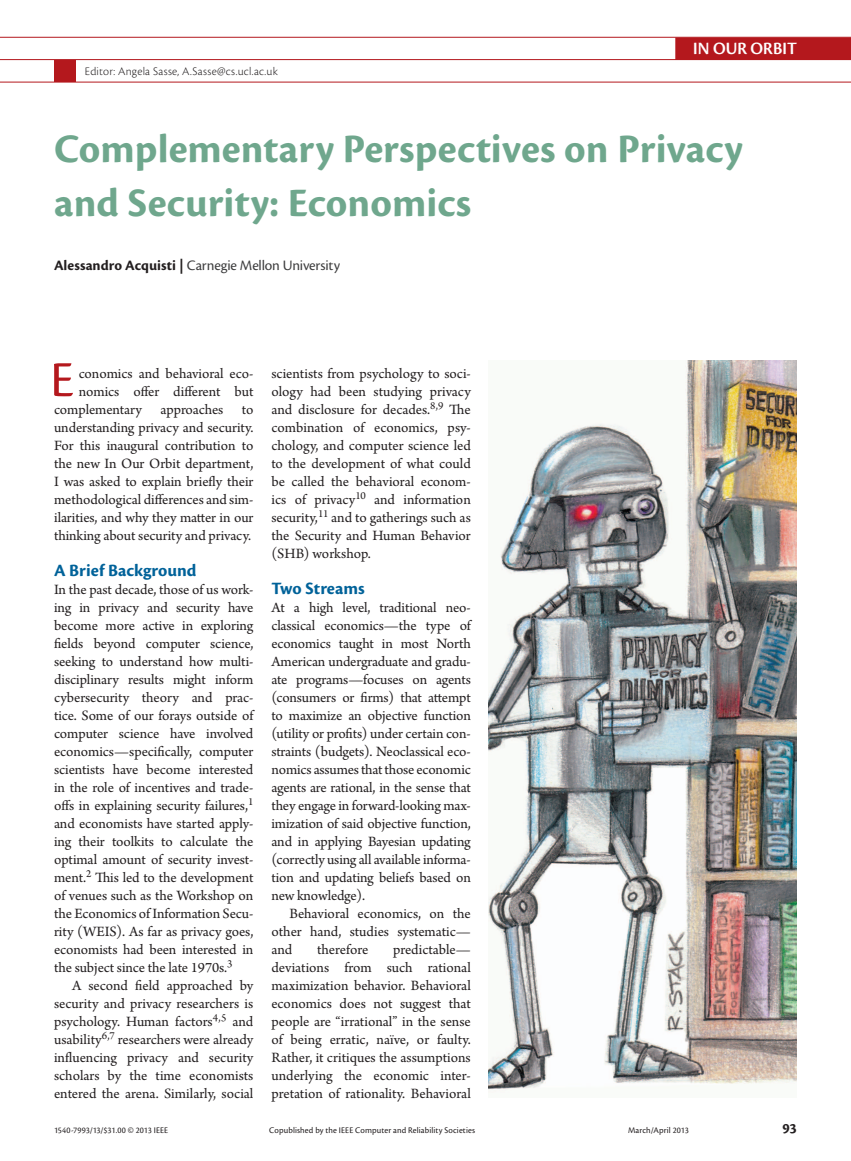
<style>
.page{position:relative;width:851px;height:1161px;background:#fff}
.page>*{position:absolute;margin:0;border:0;box-sizing:border-box;transform-origin:0 0}
.t1{font:52.35px "Cronos Pro";color:#b4181d}
.t2{font:700 42px/54px "Cronos Pro";letter-spacing:.005em;color:#6fa78d}
.t3{font:700 18px "Cronos Pro";color:#006299}
.t4{font:18px "Cronos Pro Semibold Disp";letter-spacing:.005em;color:#fff}
.t5{font:15px/18px "Arno Pro";letter-spacing:-.005em;color:#231f20;text-align:justify}
.t6{font:15px "Cronos Pro";letter-spacing:-.01em;color:#3e3e3f}
.t7{font:700 15px "Cronos Pro";color:#231f20}
.t8{font:300 12px "Cronos Pro";letter-spacing:.02em;color:#231f20}
.t9{font:9px "Cronos Pro";letter-spacing:.015em;color:#231f20}
.s1{font-weight:700;color:#231f20}
</style>
<div class="page">
<hr style="left:0;top:37px;width:850px;height:1px;background:#b4181d">
<hr style="left:0;top:59px;width:850px;height:1px;background:#b4181d">
<hr style="left:0;top:82px;width:850px;height:1px;background:#b4181d">
<div style="left:675px;top:38px;width:175px;height:22px;background:#b4181d"></div>
<div style="left:54px;top:60px;width:22px;height:22px;background:#b4181d"></div>
<img style="left:489px;top:360px;width:307px;height:733px">
<p class="t8" style="left:85px;top:64px;width:194px">Editor: Angela Sasse, A.Sasse@cs.ucl.ac.uk</p>
<p class="t4" style="left:693px;top:38px;width:105px">IN OUR ORBIT</p>
<h2 class="t2" style="left:54px;top:123px;width:690px">Complementary Perspectives on Privacy and Security: Economics</h2>
<p class="t6" style="left:54px;top:257px;width:287px"><span class="s1">Alessandro Acquisti |</span> Carnegie Mellon University</p>
<h1 class="t1" style="left:50px;top:350px;width:25px">E</h1>
<p class="t5" style="left:54px;top:365px;width:201px;text-align:right">conomics and behavioral eco&shy;nomics offer different but complementary approaches to understanding privacy and security.<br>For this inaugural contribution to the new In Our Orbit department, I was asked to explain briefly their methodological differences and sim&shy;ilarities, and why they matter in our thinking about security and privacy.</p>
<p class="t3" style="left:54px;top:560px;width:144px">A Brief Background</p>
<p class="t5" style="left:54px;top:581px;width:201px">In the past decade, those of us work&shy;ing in privacy and security have become more active in exploring fields beyond computer science, seeking to understand how multi&shy;disciplinary results might inform cybersecurity theory and prac&shy;tice. Some of our forays outside of computer science have involved economics—specifically, computer scientists have become interested in the role of incentives and trade&shy;offs in explaining security failures,<sup>1 </sup>and economists have started apply&shy;ing their toolkits to calculate the optimal amount of security invest&shy;ment.<sup>2</sup> This led to the development of venues such as the Workshop on the Economics of Information Secu&shy;rity (WEIS). As far as privacy goes, economists had been interested in the subject since the late 1970s.<sup>3</sup></p>
<p class="t5" style="left:54px;top:977px;width:201px;text-indent:18px">A second field approached by security and privacy researchers is psychology. Human factors<sup>4,5</sup> and usability<sup>6,7</sup> researchers were already influencing privacy and security scholars by the time economists entered the arena. Similarly, social</p>
<p class="t5" style="left:271px;top:365px;width:201px">scientists from psychology to soci&shy;ology had been studying privacy and disclosure for decades.<sup>8,9</sup> The combination of economics, psy&shy;chology, and computer science led to the development of what could be called the behavioral econom&shy;ics of privacy<sup>10</sup> and information security,<sup>11</sup> and to gatherings such as the Security and Human Behavior (SHB) workshop.</p>
<p class="t3" style="left:271px;top:578px;width:95px">Two Streams</p>
<p class="t5" style="left:271px;top:599px;width:201px">At a high level, traditional neo&shy;classical economics—the type of economics taught in most North American undergraduate and gradu&shy;ate programs—focuses on agents (consumers or firms) that attempt to maximize an objective function (utility or profits) under certain con&shy;straints (budgets). Neoclassical eco&shy;nomics assumes that those economic agents are rational, in the sense that they engage in forward-looking max&shy;imization of said objective function, and in applying Bayesian updating (correctly using all available informa&shy;tion and updating beliefs based on new knowledge).</p>
<p class="t5" style="left:271px;top:905px;width:201px;text-indent:18px">Behavioral economics, on the other hand, studies systematic— and</p>
<p class="t5" style="left:271px;top:941px;width:201px;text-indent:122px">predictable— deviations from such rational maximization behavior. Behavioral economics does not suggest that people are “irrational” in the sense of being erratic, naïve, or faulty.<br>Rather, it critiques the assumptions underlying the economic inter&shy;pretation of rationality. Behavioral</p>
<p class="t5" style="left:317px;top:941px;width:53px">therefore</p>
<p class="t9" style="left:54px;top:1125px;width:116px">1540-7993/13/$31.00 © 2013 IEEE</p>
<p class="t9" style="left:269px;top:1125px;width:207px">Copublished by the IEEE Computer and Reliability Societies</p>
<p class="t9" style="left:628px;top:1125px;width:62px">March/April 2013</p>
<p class="t7" style="left:782px;top:1120px;width:16px">93</p>
</div>
